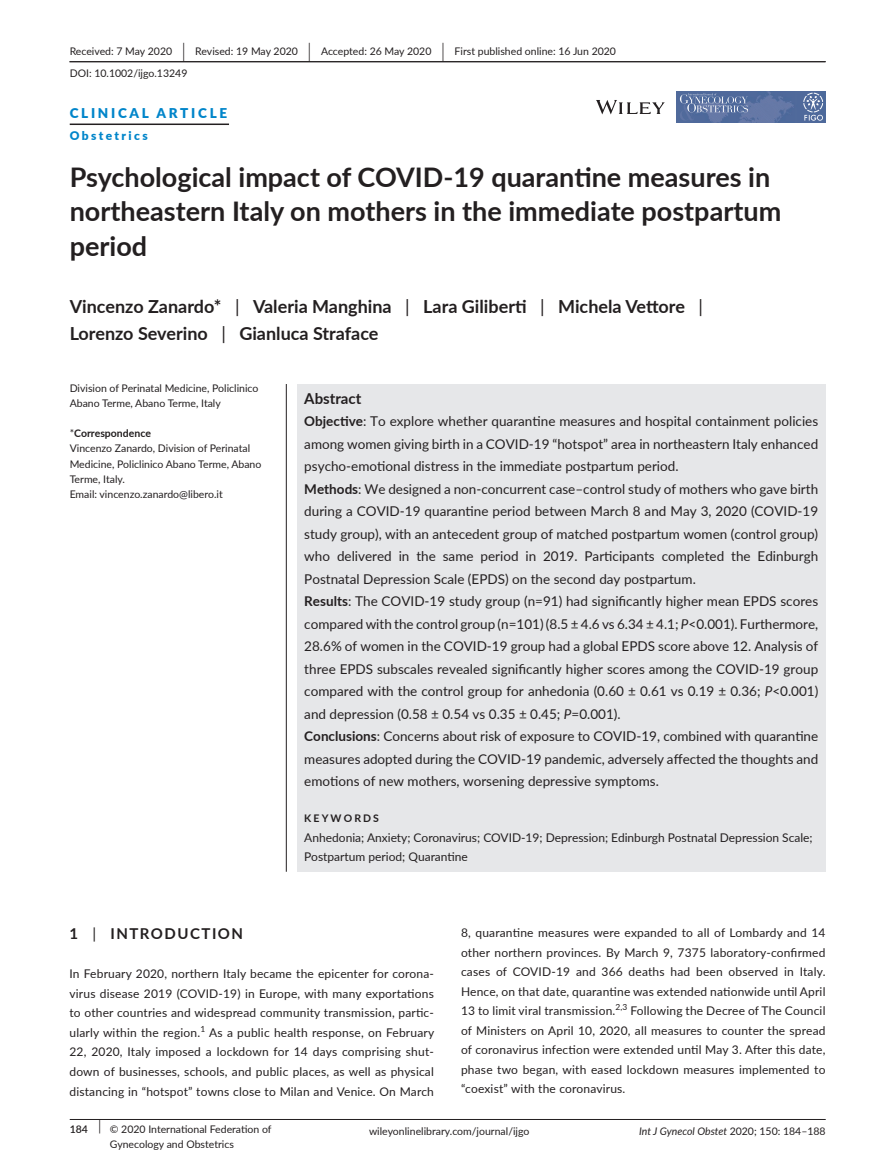
<style>
.page{position:relative;width:893px;height:1174px;background:#fff}
.page>*{position:absolute;margin:0;border:0;box-sizing:border-box;transform-origin:0 0}
.t1{font:700 27px/34.5px "Lato";color:#231f20}
.t2{font:700 18px/27px "Lato";color:#231f20}
.t3{font:700 15px "Lato";letter-spacing:.1em;color:#231f20}
.t4{font:700 15px "Lato";color:#231f20}
.t5{font:13.5px/22.5px "Lato";color:#231f20}
.t6{font:900 13.5px "Lato";letter-spacing:.2em;color:#0085ca}
.t7{font:12px/19.5px "Lato";color:#231f20;text-align:justify}
.t8{font:900 12px "Lato";letter-spacing:.2em;color:#0085ca}
.t9{font:10.5px/15px "Lato";color:#231f20}
.t10{font:italic 10.5px "Lato";letter-spacing:-.005em;color:#231f20}
.t11{font:700 10.5px "Lato";letter-spacing:.2em;color:#231f20}
.s1{font-size:19.65px}
.s2{font-weight:400}
.s3{font-weight:700}
.s4{font-style:italic}
.s5{font-weight:600}
.s6{font-style:normal}
</style>
<div class="page">
<hr style="left:70px;top:1119px;width:756px;height:1px;background:#231f20">
<svg style="left:596px;top:100px;width:69px;height:14px"></svg>
<img style="left:677px;top:92px;width:149px;height:30px">
<svg style="left:680px;top:93px;width:68px;height:28px;background:#677da8"></svg>
<svg style="left:803px;top:93px;width:20px;height:28px"></svg>
<hr style="left:69px;top:61px;width:756px;height:1px;background:#231f20">
<hr style="left:70px;top:61px;width:756px;height:1px;background:#231f20">
<hr style="left:70px;top:123px;width:159px;height:2px;background:#231f20">
<div style="left:297px;top:384px;width:529px;height:487px;background:#e6e7e9"></div>
<hr style="left:286px;top:384px;width:1px;height:487px;background:#231f20">
<p class="t9" style="left:70px;top:40px;width:548px;line-height:21.8px">Received: 7 May 2020 <span class="s1">|</span> Revised: 19 May 2020 <span class="s1">|</span> Accepted: 26 May 2020 <span class="s1">|</span> First published online: 16 Jun 2020<br>DOI: 10.1002/ijgo.13249</p>
<p class="t6" style="left:70px;top:102px;width:159px">CLINICAL ARTICLE</p>
<p class="t8" style="left:70px;top:127px;width:80px">Obstetrics</p>
<h1 class="t1" style="left:70px;top:158px;width:713px">Psychological impact of COVID‐19 quarantine measures in northeastern Italy on mothers in the immediate postpartum period</h1>
<h2 class="t2" style="left:70px;top:293px;width:635px">Vincenzo Zanardo* <span class="s2">|</span> Valeria Manghina <span class="s2">|</span> Lara Giliberti <span class="s2">|</span> Michela Vettore <span class="s2">|<br></span>Lorenzo Severino <span class="s2">|</span> Gianluca Straface</h2>
<p class="t9" style="left:70px;top:381px;width:190px">Division of Perinatal Medicine, Policlinico<br>Abano Terme, Abano Terme, Italy</p>
<p class="t9" style="left:70px;top:426px;width:193px">*<span class="s3">Correspondence<br></span>Vincenzo Zanardo, Division of Perinatal<br>Medicine, Policlinico Abano Terme, Abano<br>Terme, Italy.<br>Email: vincenzo.zanardo@libero.it</p>
<p class="t4" style="left:304px;top:387px;width:59px">Abstract</p>
<p class="t5" style="left:304px;top:409px;width:515px"><span class="s3">Objective</span>: To explore whether quarantine measures and hospital containment policies among women giving birth in a COVID‐19 “hotspot” area in northeastern Italy enhanced psycho‐emotional distress in the immediate postpartum period.<br><span class="s3">Methods</span>: We designed a non‐concurrent case–control study of mothers who gave birth during a COVID‐19 quarantine period between March 8 and May 3, 2020 (COVID‐19 study group), with an antecedent group of matched postpartum women (control group) who delivered in the same period in 2019. Participants completed the Edinburgh Postnatal Depression Scale (EPDS) on the second day postpartum.<br><span class="s3">Results</span>: The COVID‐19 study group (n=91) had significantly higher mean EPDS scores compared with the control group (n=101) (8.5 ± 4.6 vs 6.34 ± 4.1; <span class="s4">P</span>&lt;0.001). Furthermore, 28.6% of women in the COVID‐19 group had a global EPDS score above 12. Analysis of three EPDS subscales revealed significantly higher scores among the COVID‐19 group compared with the control group for anhedonia (0.60 ± 0.61 vs 0.19 ± 0.36; <span class="s4">P</span>&lt;0.001) and depression (0.58 ± 0.54 vs 0.35 ± 0.45; <span class="s4">P</span>=0.001).<br><span class="s3">Conclusions</span>: Concerns about risk of exposure to COVID‐19, combined with quarantine measures adopted during the COVID‐19 pandemic, adversely affected the thoughts and emotions of new mothers, worsening depressive symptoms.</p>
<p class="t11" style="left:304px;top:810px;width:76px">KEYWORDS</p>
<p class="t7" style="left:304px;top:827px;width:510px">Anhedonia; Anxiety; Coronavirus; COVID‐19; Depression; Edinburgh Postnatal Depression Scale;<br>Postpartum period; Quarantine</p>
<p class="t3" style="left:69px;top:923px;width:175px">1 <span class="s2">|</span> INTRODUCTION</p>
<p class="t7" style="left:69px;top:963px;width:366px">In February 2020, northern Italy became the epicenter for corona‐ virus disease 2019 (COVID‐19) in Europe, with many exportations to other countries and widespread community transmission, partic‐ ularly within the region.<sup>1</sup> As a public health response, on February 22, 2020, Italy imposed a lockdown for 14 days comprising shut‐ down of businesses, schools, and public places, as well as physical distancing in “hotspot” towns close to Milan and Venice. On March</p>
<p class="t7" style="left:461px;top:922px;width:366px">8, quarantine measures were expanded to all of Lombardy and 14 other northern provinces. By March 9, 7375 laboratory‐confirmed cases of COVID‐19 and 366 deaths had been observed in Italy.<br>Hence, on that date, quarantine was extended nationwide until April 13 to limit viral transmission.<sup>2,3</sup> Following the Decree of The Council of Ministers on April 10, 2020, all measures to counter the spread of coronavirus infection were extended until May 3. After this date, phase two began, with eased lockdown measures implemented to “coexist” with the coronavirus.</p>
<p class="t9" style="left:70px;top:1121px;width:203px"><span class="s5">184</span> <sup>|</sup> © 2020 International Federation of</p>
<p class="t9" style="left:369px;top:1123px;width:162px">wileyonlinelibrary.com/journal/ijgo</p>
<p class="t10" style="left:639px;top:1123px;width:188px">Int J Gynecol Obstet <span class="s6">2020; 150: 184–188</span></p>
<p class="t9" style="left:110px;top:1136px;width:126px">Gynecology and Obstetrics</p>
</div>
